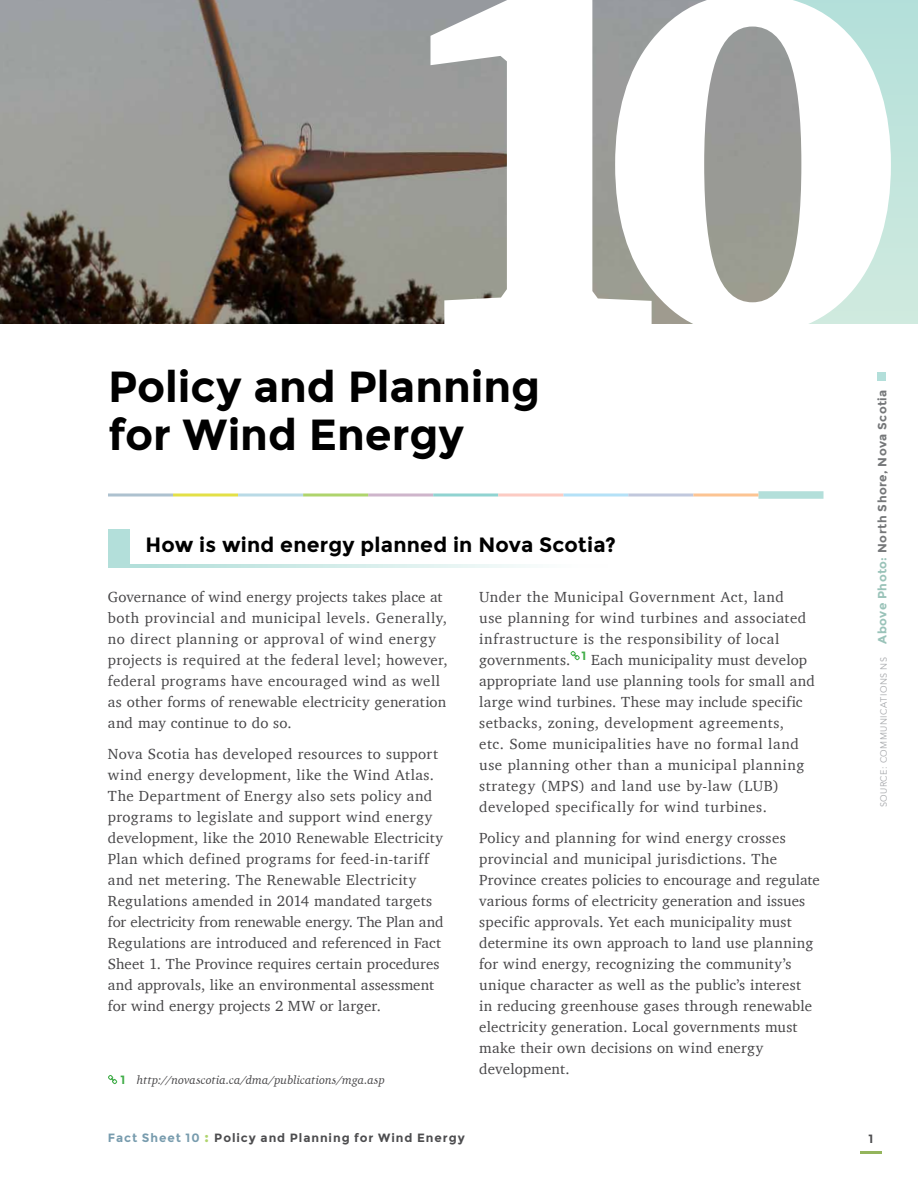
<style>
.page{position:relative;width:918px;height:1188px;background:#fff}
.page>*{position:absolute;margin:0;border:0;box-sizing:border-box;transform-origin:0 0}
.t1{font:700 43.5px/48px "Montserrat";color:#000}
.t2{font:700 20.7px "Montserrat";letter-spacing:.01em;color:#000}
.t3{font:15px/21px "Charter";letter-spacing:.02em;color:#464547}
.t4{font:italic 12px "Charter";letter-spacing:.01em;color:#464547}
.t5{font:700 12px "Montserrat";letter-spacing:.08em;color:#4d4d4f}
.t6{font:700 12px "Montserrat";letter-spacing:.035em;color:#757779}
.t7{font:9px "Avenir";letter-spacing:.05em;color:#a7a9ac}
.s1{font-family:"Montserrat";font-weight:700;font-style:normal;color:#41ad49}
.s2{color:#9ac3b9}
.s3{color:#789cae}
.s4{font-size:16.5px;color:#afd46c}
</style>
<div class="page">
<hr style="left:860px;top:1151px;width:22px;height:3px;background:#94b55c">
<img style="left:0;top:0;width:431px;height:324px">
<div style="left:878px;top:372px;width:8px;height:9px;background:#b3dfda"></div>
<hr style="left:173px;top:494px;width:65px;height:2px;background:#e3e047">
<hr style="left:563px;top:494px;width:65px;height:2px;background:#b4e1f7">
<hr style="left:368px;top:494px;width:65px;height:2px;background:#ceb5cb">
<div style="left:758px;top:491px;width:66px;height:8px;background:#b3dfda"></div>
<hr style="left:238px;top:494px;width:65px;height:2px;background:#b9dae6">
<hr style="left:628px;top:494px;width:65px;height:2px;background:#c1c8dd">
<hr style="left:433px;top:494px;width:65px;height:2px;background:#90d3d1">
<hr style="left:303px;top:494px;width:65px;height:2px;background:#afd46c">
<hr style="left:693px;top:494px;width:65px;height:2px;background:#fcc493">
<hr style="left:498px;top:494px;width:65px;height:2px;background:#fccbc3">
<hr style="left:108px;top:494px;width:65px;height:2px;background:#adc1cf">
<svg style="left:108px;top:1075px;width:9px;height:9px"></svg>
<svg style="left:571px;top:651px;width:9px;height:9px"></svg>
<div style="left:108px;top:529px;width:22px;height:39px;background:#b3dfda"></div>
<hr style="left:108px;top:565px;width:500px;height:3px;background:#b3dfda">
<svg style="left:431px;top:0;width:362px;height:324px"></svg>
<svg style="left:793px;top:0;width:125px;height:324px"></svg>
<h1 class="t1" style="left:108px;top:363px;width:434px">Policy and Planning for Wind Energy</h1>
<h2 class="t2" style="left:146px;top:532px;width:472px">How is wind energy planned in Nova Scotia?</h2>
<p class="t3" style="left:108px;top:586px;width:341px">Governance of wind energy projects takes place at both provincial and municipal levels. Generally, no direct planning or approval of wind energy projects is required at the federal level; however, federal programs have encouraged wind as well as other forms of renewable electricity generation and may continue to do so.</p>
<p class="t3" style="left:108px;top:744px;width:337px">Nova Scotia has developed resources to support wind energy development, like the Wind Atlas.<br>The Department of Energy also sets policy and programs to legislate and support wind energy development, like the 2010 Renewable Electricity Plan which defined programs for feed-in-tariff and net metering. The Renewable Electricity Regulations amended in 2014 mandated targets for electricity from renewable energy. The Plan and Regulations are introduced and referenced in Fact Sheet 1. The Province requires certain procedures and approvals, like an environmental assessment for wind energy projects 2 MW or larger.</p>
<p class="t4" style="left:120px;top:1070px;width:266px"><span class="s1">1</span> http://novascotia.ca/dma/publications/mga.asp</p>
<p class="t3" style="left:479px;top:586px;width:337px">Under the Municipal Government Act, land<br>use planning for wind turbines and associated infrastructure is the responsibility of local governments. <sup>1</sup> Each municipality must develop appropriate land use planning tools for small and large wind turbines. These may include specific setbacks, zoning, development agreements,<br>etc. Some municipalities have no formal land use planning other than a municipal planning strategy (MPS) and land use by-law (LUB) developed specifically for wind turbines.</p>
<p class="t3" style="left:479px;top:828px;width:342px">Policy and planning for wind energy crosses provincial and municipal jurisdictions. The Province creates policies to encourage and regulate various forms of electricity generation and issues specific approvals. Yet each municipality must determine its own approach to land use planning for wind energy, recognizing the community’s unique character as well as the public’s interest<br>in reducing greenhouse gases through renewable electricity generation. Local governments must make their own decisions on wind energy development.</p>
<p class="t6" style="left:875px;top:644px;width:256px;rotate:-90deg"><span class="s2">Above Photo:</span> North Shore, Nova Scotia</p>
<p class="t7" style="left:878px;top:807px;width:152px;rotate:-90deg">Source: COMMU NICATIONS NS</p>
<p class="t5" style="left:108px;top:1131px;width:358px"><span class="s3">Fact Sheet 10</span> <span class="s4">:</span> Policy and Planning for Wind Energy</p>
<p class="t5" style="left:868px;top:1131px;width:6px">1</p>
</div>
